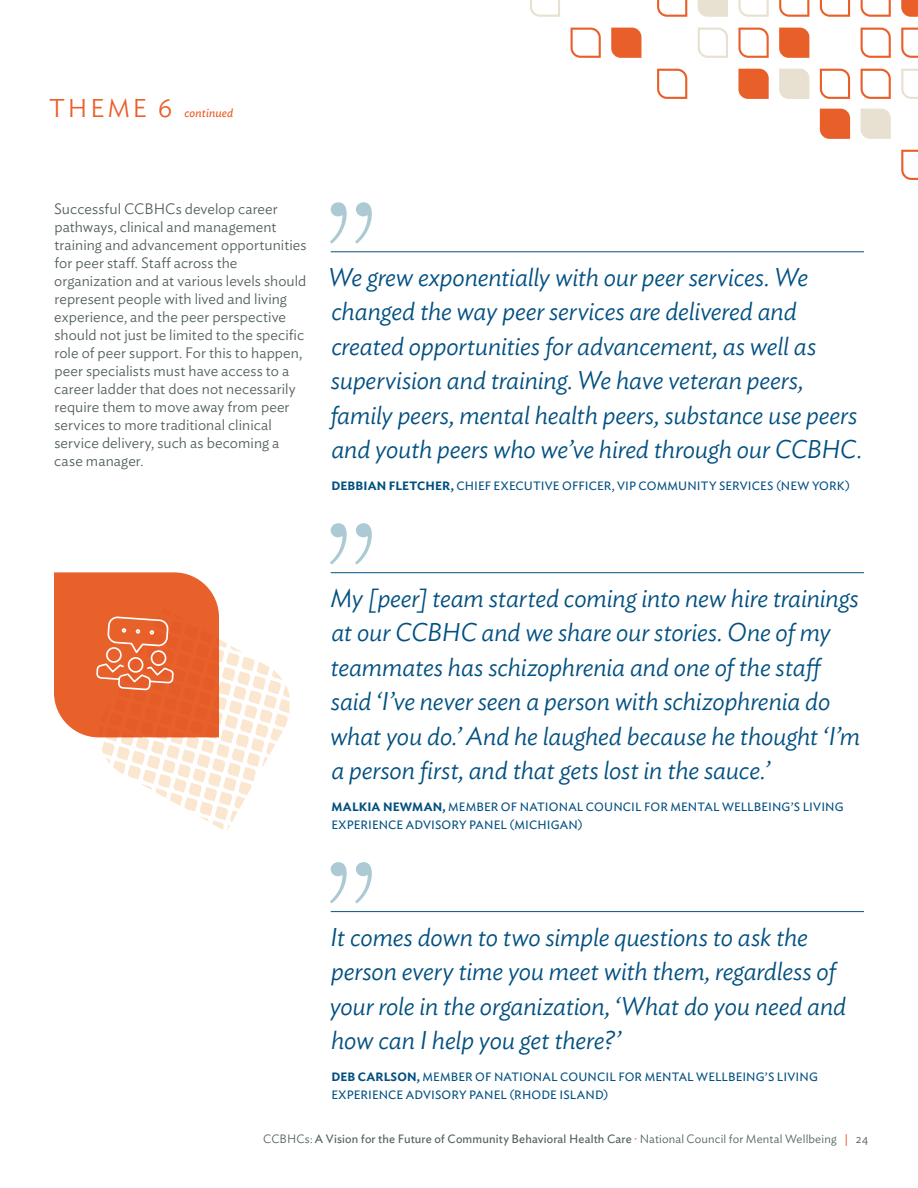
<style>
.page{position:relative;width:918px;height:1188px;background:#fff}
.page>*{position:absolute;margin:0;border:0;box-sizing:border-box;transform-origin:0 0}
.t1{font:100 168px "Proxima Sera";color:#accad3}
.t2{font:italic 300 25.5px/34.5px "Ideal Sans";letter-spacing:-.01em;color:#025081}
.t3{font:300 15px/18px "Ideal Sans";letter-spacing:.005em;color:#54605f}
.t4{font:12px/18px "Ideal Sans";letter-spacing:.01em;color:#025081}
.t5{font:12px "Ideal Sans";letter-spacing:.01em;color:#54605f}
.t6{font:italic 12px "Ideal Sans";letter-spacing:.01em;color:#e95f29}
.s1{font-weight:300;font-style:normal;font-size:25.5px}
.s2{font-weight:600}
.s3{font-weight:300}
.s4{color:#e95f29}
</style>
<div class="page">
<svg style="left:657px;top:0;width:30px;height:17px"></svg>
<svg style="left:698px;top:0;width:30px;height:17px"></svg>
<svg style="left:738px;top:0;width:31px;height:17px"></svg>
<svg style="left:779px;top:0;width:30px;height:17px"></svg>
<svg style="left:820px;top:0;width:30px;height:17px"></svg>
<svg style="left:861px;top:0;width:30px;height:17px"></svg>
<svg style="left:901px;top:0;width:17px;height:17px"></svg>
<svg style="left:698px;top:28px;width:30px;height:30px"></svg>
<svg style="left:738px;top:28px;width:31px;height:30px"></svg>
<svg style="left:779px;top:28px;width:30px;height:30px"></svg>
<svg style="left:861px;top:28px;width:30px;height:30px"></svg>
<svg style="left:901px;top:28px;width:17px;height:30px"></svg>
<svg style="left:738px;top:69px;width:31px;height:30px"></svg>
<svg style="left:779px;top:69px;width:30px;height:30px"></svg>
<svg style="left:820px;top:69px;width:30px;height:30px"></svg>
<svg style="left:861px;top:69px;width:30px;height:30px"></svg>
<svg style="left:901px;top:69px;width:17px;height:30px"></svg>
<svg style="left:657px;top:69px;width:30px;height:30px"></svg>
<svg style="left:820px;top:109px;width:30px;height:30px"></svg>
<svg style="left:861px;top:109px;width:30px;height:30px"></svg>
<svg style="left:901px;top:150px;width:17px;height:30px"></svg>
<svg style="left:530px;top:0;width:30px;height:17px"></svg>
<svg style="left:571px;top:28px;width:30px;height:30px"></svg>
<svg style="left:611px;top:28px;width:30px;height:30px"></svg>
<svg style="left:54px;top:572px;width:236px;height:260px"></svg>
<hr style="left:331px;top:252px;width:533px;height:1px;background:#025081">
<hr style="left:331px;top:572px;width:533px;height:1px;background:#025081">
<hr style="left:331px;top:911px;width:533px;height:1px;background:#025081">
<p class="t6" style="left:49px;top:104px;width:186px"><span class="s1">THEME 6</span> continued</p>
<p class="t3" style="left:54px;top:199px;width:254px">Successful CCBHCs develop career pathways, clinical and management training and advancement opportunities for peer staff. Staff across the organization and at various levels should represent people with lived and living experience, and the peer perspective should not just be limited to the specific role of peer support. For this to happen, peer specialists must have access to a career ladder that does not necessarily require them to move away from peer services to more traditional clinical service delivery, such as becoming a case manager.</p>
<h1 class="t1" style="left:319px;top:125px;width:63px">”</h1>
<p class="t2" style="left:329px;top:257px;width:535px">We grew exponentially with our peer services. We changed the way peer services are delivered and created opportunities for advancement, as well as supervision and training. We have veteran peers, family peers, mental health peers, substance use peers and youth peers who we’ve hired through our CCBHC.</p>
<p class="t4" style="left:332px;top:476px;width:520px"><span class="s2">DEBBIAN FLETCHER,</span> CHIEF EXECUTIVE OFFICER, VIP COMMUNITY SERVICES (NEW YORK)</p>
<h1 class="t1" style="left:319px;top:446px;width:63px">”</h1>
<p class="t2" style="left:330px;top:578px;width:532px">My [peer] team started coming into new hire trainings at our CCBHC and we share our stories. One of my teammates has schizophrenia and one of the staff said ‘I’ve never seen a person with schizophrenia do what you do.’ And he laughed because he thought ‘I’m a person first, and that gets lost in the sauce.’</p>
<p class="t4" style="left:331px;top:797px;width:514px"><span class="s2">MALKIA NEWMAN,</span> MEMBER OF NATIONAL COUNCIL FOR MENTAL WELLBEING’S LIVING<br>EXPERIENCE ADVISORY PANEL (MICHIGAN)</p>
<h1 class="t1" style="left:319px;top:785px;width:63px">”</h1>
<p class="t2" style="left:330px;top:917px;width:518px">It comes down to two simple questions to ask the person every time you meet with them, regardless of your role in the organization, ‘What do you need and how can I help you get there?’</p>
<p class="t4" style="left:331px;top:1066px;width:488px"><span class="s2">DEB CARLSON,</span> MEMBER OF NATIONAL COUNCIL FOR MENTAL WELLBEING’S LIVING<br>EXPERIENCE ADVISORY PANEL (RHODE ISLAND)</p>
<p class="t5" style="left:263px;top:1130px;width:607px"><span class="s3">CCBHCs:</span> A Vision for the Future of Community Behavioral Health Care <span class="s4">·</span> <span class="s3">National Council for Mental Wellbeing</span> <span class="s4">|</span> <span class="s3">24</span></p>
</div>
